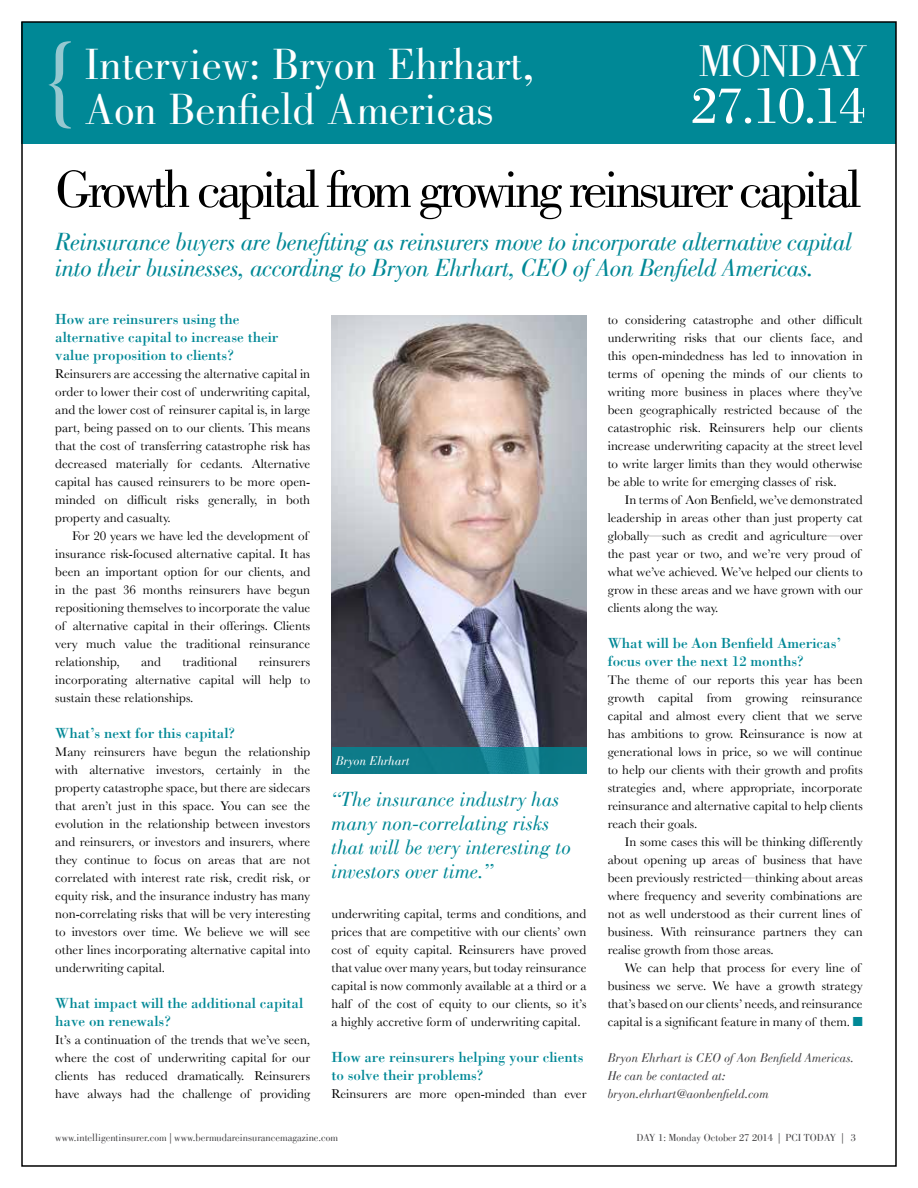
<style>
.page{position:relative;width:918px;height:1188px;background:#fff}
.page>*{position:absolute;margin:0;border:0;box-sizing:border-box;transform-origin:0 0}
.t1{font:54px "Bodoni LT";letter-spacing:-.065em;color:#000}
.t2{font:53.1px "Bodoni LT";color:#fff}
.t3{font:45.6px "Bodoni LT";letter-spacing:-.05em;color:#fff}
.t4{font:45px "Bodoni LT";color:#fff}
.t5{font:italic 25.5px/25.5px "Bodoni LT";letter-spacing:-.02em;color:#008896}
.t6{font:italic 21px/24px "Bodoni LT";color:#008896}
.t7{font:15px/18px "Bodoni LT";color:#008896}
.t8{font:13.2px/18px "Baskerville";color:#000;text-align:justify}
.t9{font:italic 13.2px/18px "Bodoni LT";color:#414042}
.t10{font:italic 13.2px "Bodoni LT";color:#fff}
.t11{font:10.5px "Bodoni LT";color:#414042}
.s1{color:#008896}
</style>
<div class="page">
<div style="left:22px;top:22px;width:874px;height:122px;background:#008896"></div>
<svg style="left:48px;top:41px;width:23px;height:88px"></svg>
<img style="left:332px;top:315px;width:254px;height:432px">
<svg style="left:332px;top:747px;width:254px;height:27px;background:#0f7c8b"></svg>
<h3 class="t4" style="left:84px;top:39px;width:451px">Interview: Bryon Ehrhart,</h3>
<h3 class="t3" style="left:698px;top:36px;width:172px">Monday</h3>
<h3 class="t4" style="left:84px;top:84px;width:411px">Aon Benfield Americas</h3>
<h2 class="t2" style="left:691px;top:76px;width:176px">27.10.14</h2>
<h1 class="t1" style="left:55px;top:159px;width:808px">Growth capital from growing reinsurer capital</h1>
<h3 class="t5" style="left:55px;top:230px;width:799px">Reinsurance buyers are benefiting as reinsurers move to incorporate alternative capital into their businesses, according to Bryon Ehrhart, CEO of Aon Benfield Americas.</h3>
<p class="t7" style="left:55px;top:310px;width:225px">How are reinsurers using the alternative capital to increase their value proposition to clients?</p>
<p class="t8" style="left:55px;top:365px;width:256px">Reinsurers are accessing the alternative capital in order to lower their cost of underwriting capital, and the lower cost of reinsurer capital is, in large part, being passed on to our clients. This means that the cost of transferring catastrophe risk has decreased materially for cedants. Alternative capital has caused reinsurers to be more open&shy;minded on difficult risks generally, in both property and casualty.</p>
<p class="t8" style="left:55px;top:527px;width:256px;text-align:left;text-indent:17px">For 20 years we have led the development of insurance risk-focused alternative capital. It has been an important option for our clients, and in the past 36 months reinsurers have begun repositioning themselves to incorporate the value of alternative capital in their offerings. Clients very much value the traditional reinsurance relationship,</p>
<p class="t8" style="left:608px;top:311px;width:256px">to considering catastrophe and other difficult underwriting risks that our clients face, and this open-mindedness has led to innovation in terms of opening the minds of our clients to writing more business in places where they’ve been geographically restricted because of the catastrophic risk. Reinsurers help our clients increase underwriting capacity at the street level to write larger limits than they would otherwise be able to write for emerging classes of risk.</p>
<p class="t8" style="left:608px;top:491px;width:256px;text-align:left;text-indent:17px">In terms of Aon Benfield, we’ve demonstrated leadership in areas other than just property cat globally—such as credit and agriculture—over the past year or two, and we’re very proud of what we’ve achieved. We’ve helped our clients to grow in these areas and we have grown with our clients along the way.</p>
<p class="t7" style="left:608px;top:634px;width:235px">What will be Aon Benfield Americas’ focus over the next 12 months?</p>
<p class="t8" style="left:608px;top:671px;width:256px">The theme of our reports this year has been growth capital from growing reinsurance capital and almost every client that we serve has ambitions to grow. Reinsurance is now at generational lows in price, so we will continue to help our clients with their growth and profits strategies and, where appropriate, incorporate reinsurance and alternative capital to help clients reach their goals.</p>
<p class="t8" style="left:608px;top:833px;width:256px;text-align:left;text-indent:17px">In some cases this will be thinking differently about opening up areas of business that have been previously restricted—thinking about areas where frequency and severity combinations are not as well understood as their current lines of business. With reinsurance partners they can realise growth from those areas.</p>
<p class="t8" style="left:608px;top:959px;width:256px;text-align:left;text-indent:17px">We can help that process for every line of business we serve. We have a growth strategy that’s based on our clients’ needs, and reinsurance capital is a significant feature in many of them. <span class="s1">■</span></p>
<p class="t9" style="left:608px;top:1049px;width:248px">Bryon Ehrhart is CEO of Aon Benfield Americas.<br>He can be contacted at: bryon.ehrhart@aonbenfield.com</p>
<p class="t8" style="left:55px;top:653px;width:256px;text-indent:203px">reinsurers incorporating alternative capital will help to sustain these relationships.</p>
<p class="t7" style="left:55px;top:724px;width:181px">What’s next for this capital?</p>
<p class="t8" style="left:55px;top:743px;width:257px">Many reinsurers have begun the relationship with alternative investors, certainly in the property catastrophe space, but there are sidecars that aren’t just in this space. You can see the evolution in the relationship between investors and reinsurers, or investors and insurers, where they continue to focus on areas that are not correlated with interest rate risk, credit risk, or equity risk, and the insurance industry has many non-correlating risks that will be very interesting to investors over time. We believe we will see other lines incorporating alternative capital into underwriting capital.</p>
<p class="t7" style="left:55px;top:994px;width:249px">What impact will the additional capital have on renewals?</p>
<p class="t8" style="left:55px;top:1031px;width:256px">It’s a continuation of the trends that we’ve seen, where the cost of underwriting capital for our clients has reduced dramatically. Reinsurers have always had the challenge of providing</p>
<p class="t8" style="left:141px;top:653px;width:21px">and</p>
<p class="t8" style="left:182px;top:653px;width:56px">traditional</p>
<p class="t10" style="left:336px;top:753px;width:75px">Bryon Ehrhart</p>
<h3 class="t6" style="left:332px;top:788px;width:241px">“The insurance industry has many non-correlating risks that will be very interesting to investors over time.”</h3>
<p class="t8" style="left:332px;top:905px;width:256px">underwriting capital, terms and conditions, and prices that are competitive with our clients’ own cost of equity capital. Reinsurers have proved that value over many years, but today reinsurance capital is now commonly available at a third or a half of the cost of equity to our clients, so it’s a highly accretive form of underwriting capital.</p>
<p class="t7" style="left:332px;top:1048px;width:254px">How are reinsurers helping your clients to solve their problems?</p>
<p class="t8" style="left:332px;top:1085px;width:256px">Reinsurers are more open-minded than ever</p>
<p class="t11" style="left:55px;top:1132px;width:284px">www.intelligentinsurer.com | www.bermudareinsurancemagazine.com</p>
<p class="t11" style="left:636px;top:1132px;width:181px">DAY 1: Monday October 27 2014 | PCI today</p>
<p class="t11" style="left:842px;top:1132px;width:16px">| 3</p>
</div>
